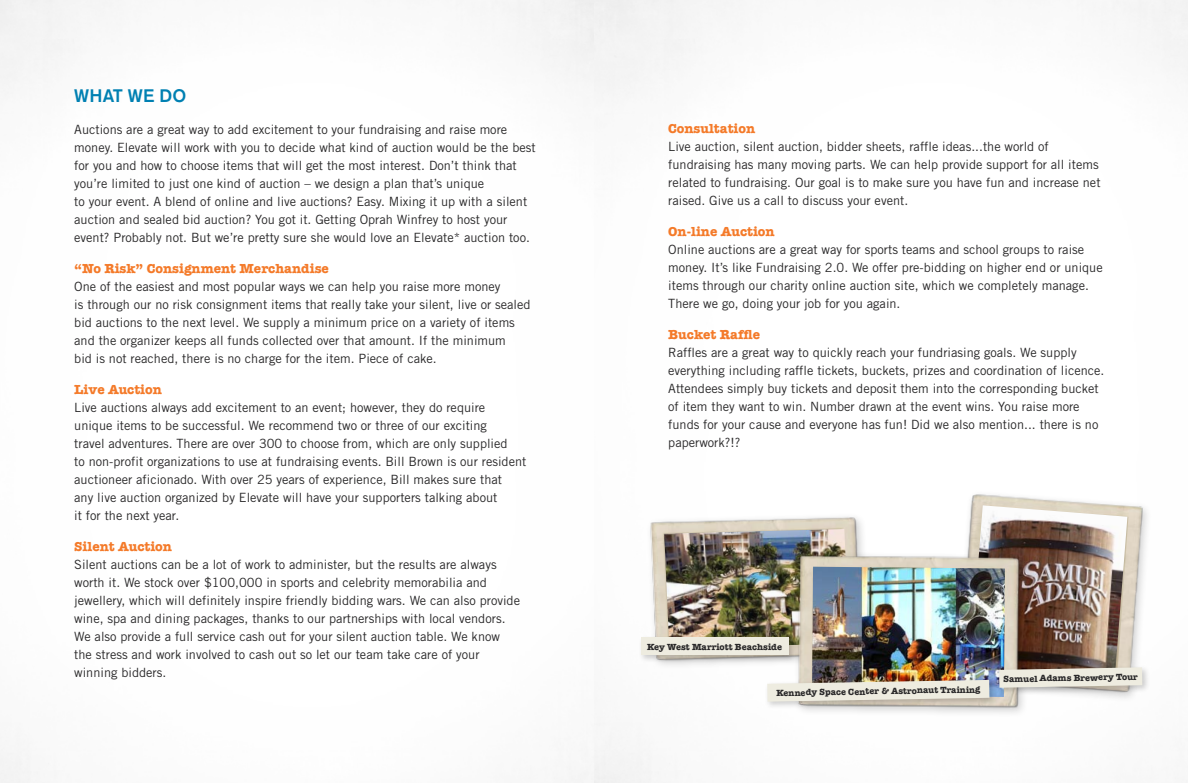
<style>
.page{position:relative;width:1188px;height:783px;background:#fff}
.page>*{position:absolute;margin:0;border:0;box-sizing:border-box;transform-origin:0 0}
.t1{font:500 18px "Akzidenz Grotesk BE";letter-spacing:.02em;color:#0080b2}
.t2{font:700 13.5px "American Typewriter";color:#f47a29}
.t3{font:12.75px/18px "Trade Gothic";color:#292829}
.t4{font:9px "American Typewriter Bold A";color:#292829}
</style>
<div class="page">
<img style="left:644px;top:517px;width:218px;height:149px">
<img style="left:664px;top:529px;width:185px;height:106px">
<img style="left:966px;top:492px;width:184px;height:207px">
<img style="left:970px;top:505px;width:157px;height:160px">
<div style="left:793px;top:551px;width:238px;height:168px;background:#000;opacity:.2"></div>
<img style="left:792px;top:547px;width:234px;height:167px">
<img style="left:812px;top:567px;width:193px;height:130px">
<div style="left:765px;top:677px;width:233px;height:33px;background:#000;opacity:.2"></div>
<svg style="left:767px;top:680px;width:222px;height:22px"></svg>
<div style="left:997px;top:665px;width:153px;height:31px;background:#000;opacity:.2"></div>
<svg style="left:999px;top:667px;width:143px;height:21px"></svg>
<div style="left:638px;top:635px;width:159px;height:28px;background:#000;opacity:.2"></div>
<div style="left:641px;top:637px;width:147px;height:18px;background:#eeece0"></div>
<h1 class="t1" style="left:74px;top:85px;width:114px">WHAT WE DO</h1>
<p class="t3" style="left:74px;top:120px;width:463px">Auctions are a great way to add excitement to your fundraising and raise more money. Elevate will work with you to decide what kind of auction would be the best for you and how to choose items that will get the most interest. Don’t think that you’re limited to just one kind of auction – we design a plan that’s unique<br>to your event. A blend of online and live auctions? Easy. Mixing it up with a silent auction and sealed bid auction? You got it. Getting Oprah Winfrey to host your event? Probably not. But we’re pretty sure she would love an Elevate* auction too.</p>
<p class="t2" style="left:74px;top:257px;width:256px">“No Risk” Consignment Merchandise</p>
<p class="t3" style="left:74px;top:277px;width:458px">One of the easiest and most popular ways we can help you raise more money<br>is through our no risk consignment items that really take your silent, live or sealed bid auctions to the next level. We supply a minimum price on a variety of items and the organizer keeps all funds collected over that amount. If the minimum<br>bid is not reached, there is no charge for the item. Piece of cake.</p>
<p class="t2" style="left:74px;top:378px;width:89px">Live Auction</p>
<p class="t3" style="left:74px;top:398px;width:454px">Live auctions always add excitement to an event; however, they do require unique items to be successful. We recommend two or three of our exciting<br>travel adventures. There are over 300 to choose from, which are only supplied<br>to non-profit organizations to use at fundraising events. Bill Brown is our resident auctioneer aficionado. With over 25 years of experience, Bill makes sure that<br>any live auction organized by Elevate will have your supporters talking about<br>it for the next year.</p>
<p class="t2" style="left:74px;top:535px;width:99px">Silent Auction</p>
<p class="t3" style="left:74px;top:555px;width:447px">Silent auctions can be a lot of work to administer, but the results are always worth it. We stock over $100,000 in sports and celebrity memorabilia and jewellery, which will definitely inspire friendly bidding wars. We can also provide wine, spa and dining packages, thanks to our partnerships with local vendors.<br>We also provide a full service cash out for your silent auction table. We know the stress and work involved to cash out so let our team take care of your winning bidders.</p>
<p class="t2" style="left:668px;top:117px;width:89px">Consultation</p>
<p class="t3" style="left:668px;top:137px;width:434px">Live auction, silent auction, bidder sheets, raffle ideas...the world of fundraising has many moving parts. We can help provide support for all items related to fundraising. Our goal is to make sure you have fun and increase net raised. Give us a call to discuss your event.</p>
<p class="t2" style="left:668px;top:220px;width:108px">On-line Auction</p>
<p class="t3" style="left:668px;top:240px;width:436px">Online auctions are a great way for sports teams and school groups to raise money. It’s like Fundraising 2.0. We offer pre-bidding on higher end or unique items through our charity online auction site, which we completely manage.<br>There we go, doing your job for you again.</p>
<p class="t2" style="left:668px;top:323px;width:94px">Bucket Raffle</p>
<p class="t3" style="left:668px;top:344px;width:438px">Raffles are a great way to quickly reach your fundriasing goals. We supply everything including raffle tickets, buckets, prizes and coordination of licence.<br>Attendees simply buy tickets and deposit them into the corresponding bucket of item they want to win. Number drawn at the event wins. You raise more funds for your cause and everyone has fun! Did we also mention... there is no paperwork?!?</p>
<p class="t4" style="left:647px;top:641px;width:136px">Key West Marriott Beachside</p>
<p class="t4" style="left:776px;top:688px;width:205px;rotate:-1deg">Kennedy Space Center &amp; Astronaut Training</p>
<p class="t4" style="left:1003px;top:674px;width:136px;rotate:-1deg">Samuel Adams Brewery Tour</p>
</div>
